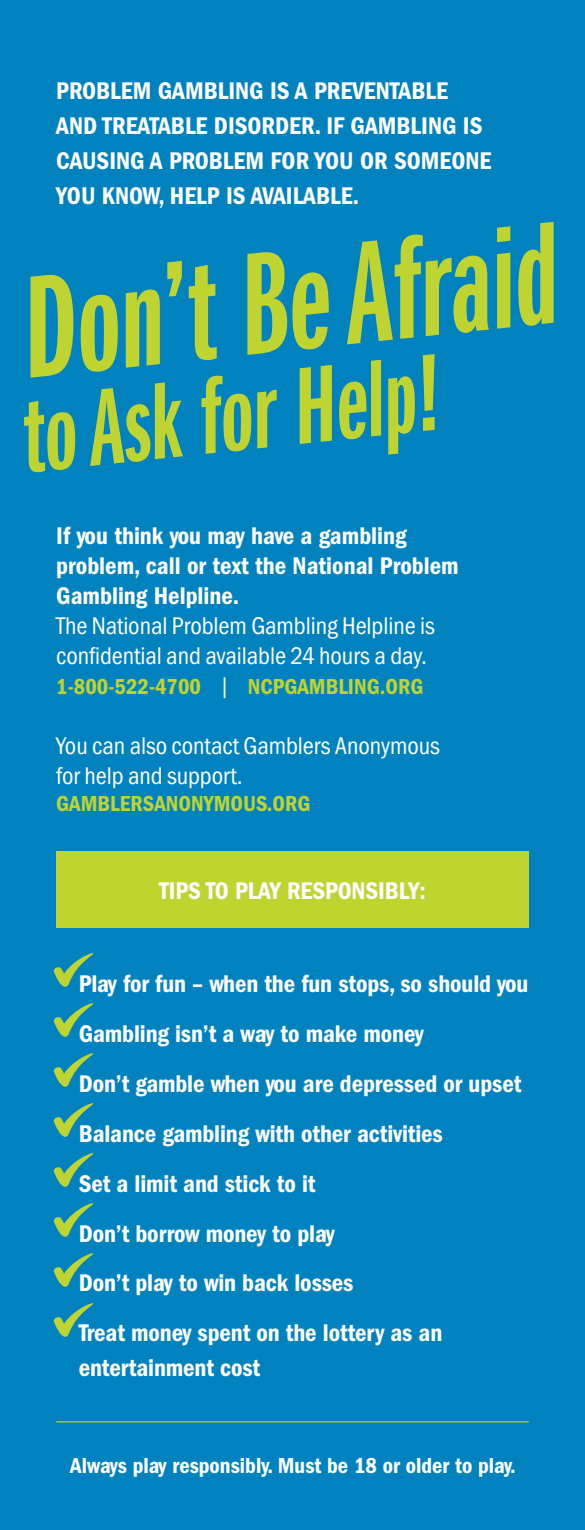
<style>
.page{position:relative;width:585px;height:1530px;background:#0082bf}
.page>*{position:absolute;margin:0;border:0;box-sizing:border-box;transform-origin:0 0}
.t1{font:150.5px "Franklin Gothic Demi X Cmpr";color:#bfd430}
.t2{font:112.75px "Franklin Gothic Demi X Cmpr";color:#bfd430}
.t3{font:600 condensed 25px/49.8px "Franklin Gothic";letter-spacing:-.005em;color:#fff}
.t4{font:25px/30px "Franklin Gothic Cond";letter-spacing:-.005em;color:#fff}
.t5{font:600 condensed 22.5px "Franklin Gothic";color:#bfd430}
.t6{font:600 condensed 22.5px "Franklin Gothic";color:#fff}
.s1{font-family:"Franklin Gothic Cond";font-weight:400;font-stretch:normal;font-size:25px;color:#fff}
</style>
<div class="page">
<div style="left:56px;top:852px;width:473px;height:76px;background:#bfd430"></div>
<hr style="left:56px;top:1421px;width:473px;height:1px;background:#bfd430">
<svg style="left:54px;top:953px;width:40px;height:34px"></svg>
<svg style="left:54px;top:1003px;width:40px;height:34px"></svg>
<svg style="left:54px;top:1053px;width:40px;height:34px"></svg>
<svg style="left:54px;top:1103px;width:40px;height:34px"></svg>
<svg style="left:54px;top:1153px;width:40px;height:34px"></svg>
<svg style="left:54px;top:1203px;width:40px;height:34px"></svg>
<svg style="left:54px;top:1253px;width:40px;height:34px"></svg>
<svg style="left:54px;top:1303px;width:40px;height:34px"></svg>
<p class="t3" style="left:56px;top:73px;width:437px;line-height:35px">PROBLEM GAMBLING IS A PREVENTABLE AND TREATABLE DISORDER. IF GAMBLING IS CAUSING A PROBLEM FOR YOU OR SOMEONE YOU KNOW, HELP IS AVAILABLE.</p>
<h1 class="t1" style="left:10px;top:248px;width:539px;rotate:-6deg">Don’t Be Afraid</h1>
<h2 class="t2" style="left:14px;top:375px;width:420px;rotate:-6deg">to Ask for Help!</h2>
<p class="t3" style="left:56px;top:521px;width:404px;line-height:30px">If you think you may have a gambling problem, call or text the National Problem<br>Gambling Helpline.</p>
<p class="t4" style="left:56px;top:611px;width:380px">The National Problem Gambling Helpline is confidential and available 24 hours a day.</p>
<p class="t5" style="left:56px;top:673px;width:369px">1-800-522-4700 <span class="s1">|</span> NCPGAMBLING.ORG</p>
<p class="t4" style="left:56px;top:731px;width:385px">You can also contact Gamblers Anonymous for help and support.</p>
<p class="t5" style="left:56px;top:790px;width:256px">GAMBLERSANONYMOUS.ORG</p>
<p class="t3" style="left:159px;top:866px;width:268px">TIPS TO PLAY RESPONSIBLY:</p>
<p class="t3" style="left:79px;top:959px;width:451px">Play for fun – when the fun stops, so should you Gambling isn’t a way to make money<br>Don’t gamble when you are depressed or upset Balance gambling with other activities<br>Set a limit and stick to it<br>Don’t borrow money to play<br>Don’t play to win back losses<br>Treat money spent on the lottery as an</p>
<p class="t3" style="left:79px;top:1343px;width:183px">entertainment cost</p>
<p class="t6" style="left:70px;top:1452px;width:447px">Always play responsibly. Must be 18 or older to play.</p>
</div>
